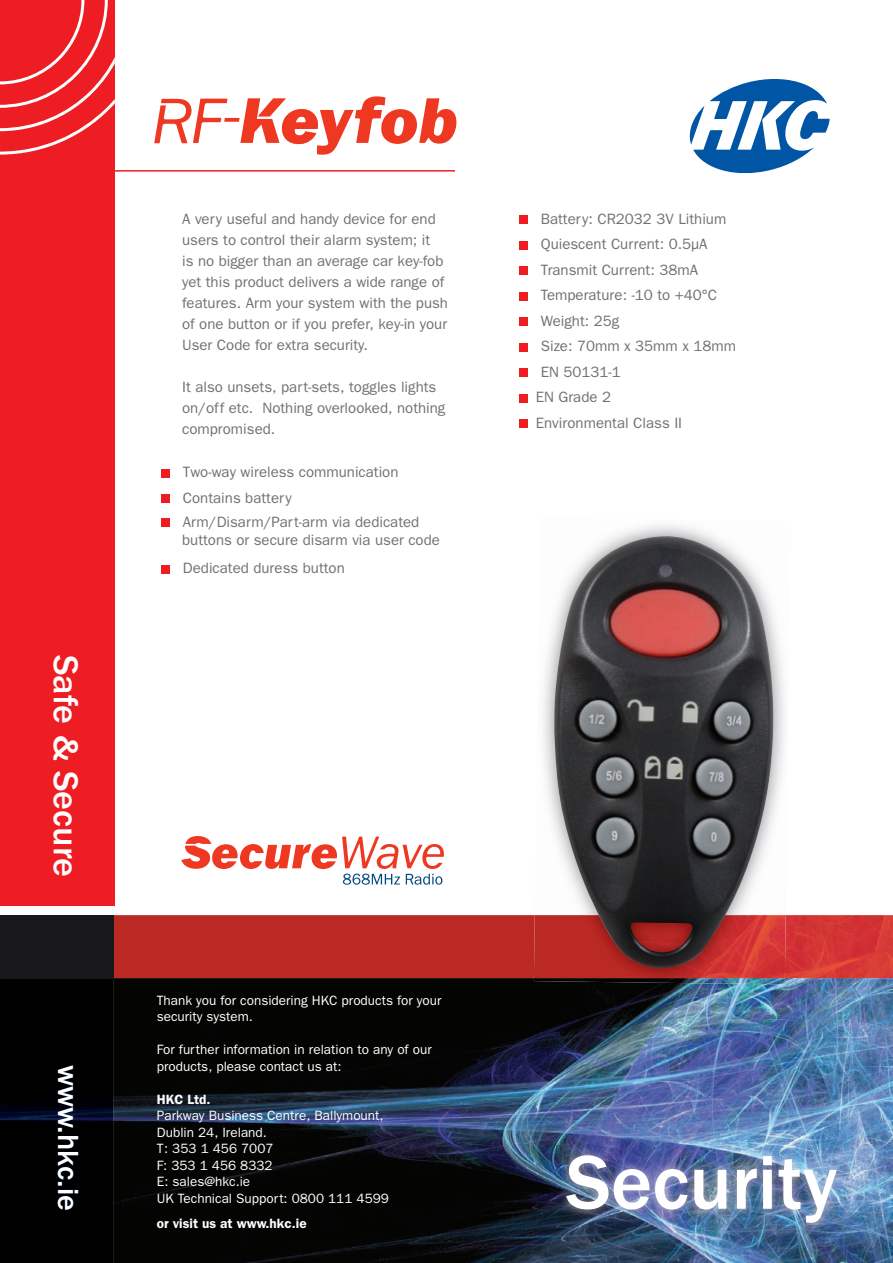
<style>
.page{position:relative;width:893px;height:1263px;background:#fff}
.page>*{position:absolute;margin:0;border:0;box-sizing:border-box;transform-origin:0 0}
.t1{font:500 78.9px "Franklin Gothic";color:#fff}
.t2{font:500 36px "Franklin Gothic";color:#fff}
.t3{font:500 30.15px "Franklin Gothic";color:#fff}
.t4{font:15px/21px "Franklin Gothic";color:#717074}
.t5{font:13.5px/16.5px "Franklin Gothic";color:#fff}
.t6{font:600 13.5px "Franklin Gothic";color:#fff}
</style>
<div class="page">
<img style="left:0;top:915px;width:893px;height:348px">
<img style="left:556px;top:1145px;width:288px;height:87px">
<img style="left:58px;top:1065px;width:20px;height:145px">
<div style="left:0;top:0;width:115px;height:906px;background:#ee1d23"></div>
<svg style="left:0;top:0;width:115px;height:155px"></svg>
<svg style="left:689px;top:79px;width:141px;height:95px"></svg>
<hr style="left:105px;top:170px;width:350px;height:2px;background:#ee1d23">
<img style="left:534px;top:915px;width:252px;height:69px">
<img style="left:553px;top:536px;width:222px;height:433px">
<svg style="left:181px;top:836px;width:263px;height:49px"></svg>
<div style="left:161px;top:469px;width:8px;height:8px;background:#ee1d23"></div>
<div style="left:161px;top:494px;width:8px;height:9px;background:#ee1d23"></div>
<div style="left:161px;top:518px;width:8px;height:9px;background:#ee1d23"></div>
<div style="left:161px;top:565px;width:8px;height:8px;background:#ee1d23"></div>
<div style="left:519px;top:215px;width:8px;height:9px;background:#ee1d23"></div>
<div style="left:519px;top:241px;width:8px;height:8px;background:#ee1d23"></div>
<div style="left:519px;top:266px;width:8px;height:9px;background:#ee1d23"></div>
<div style="left:519px;top:292px;width:8px;height:8px;background:#ee1d23"></div>
<div style="left:519px;top:317px;width:8px;height:9px;background:#ee1d23"></div>
<div style="left:519px;top:343px;width:8px;height:8px;background:#ee1d23"></div>
<div style="left:519px;top:368px;width:8px;height:9px;background:#ee1d23"></div>
<div style="left:519px;top:394px;width:8px;height:8px;background:#ee1d23"></div>
<div style="left:519px;top:419px;width:8px;height:9px;background:#ee1d23"></div>
<svg style="left:154px;top:96px;width:302px;height:59px"></svg>
<h2 class="t2" style="left:86px;top:655px;width:224px;rotate:90deg">Safe &amp; Secure</h2>
<h3 class="t3" style="left:85px;top:1065px;width:147px;rotate:90deg">www.hkc.ie</h3>
<p class="t4" style="left:182px;top:208px;width:267px">A very useful and handy device for end users to control their alarm system; it<br>is no bigger than an average car key-fob yet this product delivers a wide range of features. Arm your system with the push of one button or if you prefer, key-in your User Code for extra security.</p>
<p class="t4" style="left:182px;top:376px;width:265px">It also unsets, part-sets, toggles lights on/off etc. Nothing overlooked, nothing compromised.</p>
<p class="t4" style="left:183px;top:460px;width:217px;line-height:25.5px">Two-way wireless communication<br>Contains battery</p>
<p class="t4" style="left:182px;top:513px;width:259px;line-height:18px">Arm/Disarm/Part-arm via dedicated buttons or secure disarm via user code</p>
<p class="t4" style="left:183px;top:558px;width:163px">Dedicated duress button</p>
<p class="t5" style="left:157px;top:992px;width:286px">Thank you for considering HKC products for your security system.</p>
<p class="t5" style="left:157px;top:1042px;width:276px">For further information in relation to any of our products, please contact us at:</p>
<p class="t6" style="left:157px;top:1091px;width:55px">HKC Ltd.</p>
<p class="t5" style="left:157px;top:1107px;width:234px">Parkway Business Centre, Ballymount,<br>Dublin 24, Ireland.<br>T: 353 1 456 7007<br>F: 353 1 456 8332<br>E: sales@hkc.ie<br>UK Technical Support: 0800 111 4599</p>
<p class="t6" style="left:157px;top:1216px;width:151px">or visit us at www.hkc.ie</p>
<p class="t4" style="left:541px;top:208px;width:187px">Battery: CR2032 3V Lithium</p>
<p class="t4" style="left:541px;top:234px;width:168px">Quiescent Current: 0.5µA</p>
<p class="t4" style="left:541px;top:259px;width:159px">Transmit Current: 38mA</p>
<p class="t4" style="left:541px;top:285px;width:178px">Temperature: -10 to +40°C</p>
<p class="t4" style="left:541px;top:310px;width:80px">Weight: 25g</p>
<p class="t4" style="left:541px;top:336px;width:197px">Size: 70mm x 35mm x 18mm</p>
<p class="t4" style="left:541px;top:361px;width:82px">EN 50131-1</p>
<p class="t4" style="left:536px;top:387px;width:77px">EN Grade 2</p>
<p class="t4" style="left:536px;top:412px;width:148px">Environmental Class II</p>
<h1 class="t1" style="left:566px;top:1138px;width:273px">Security</h1>
</div>
